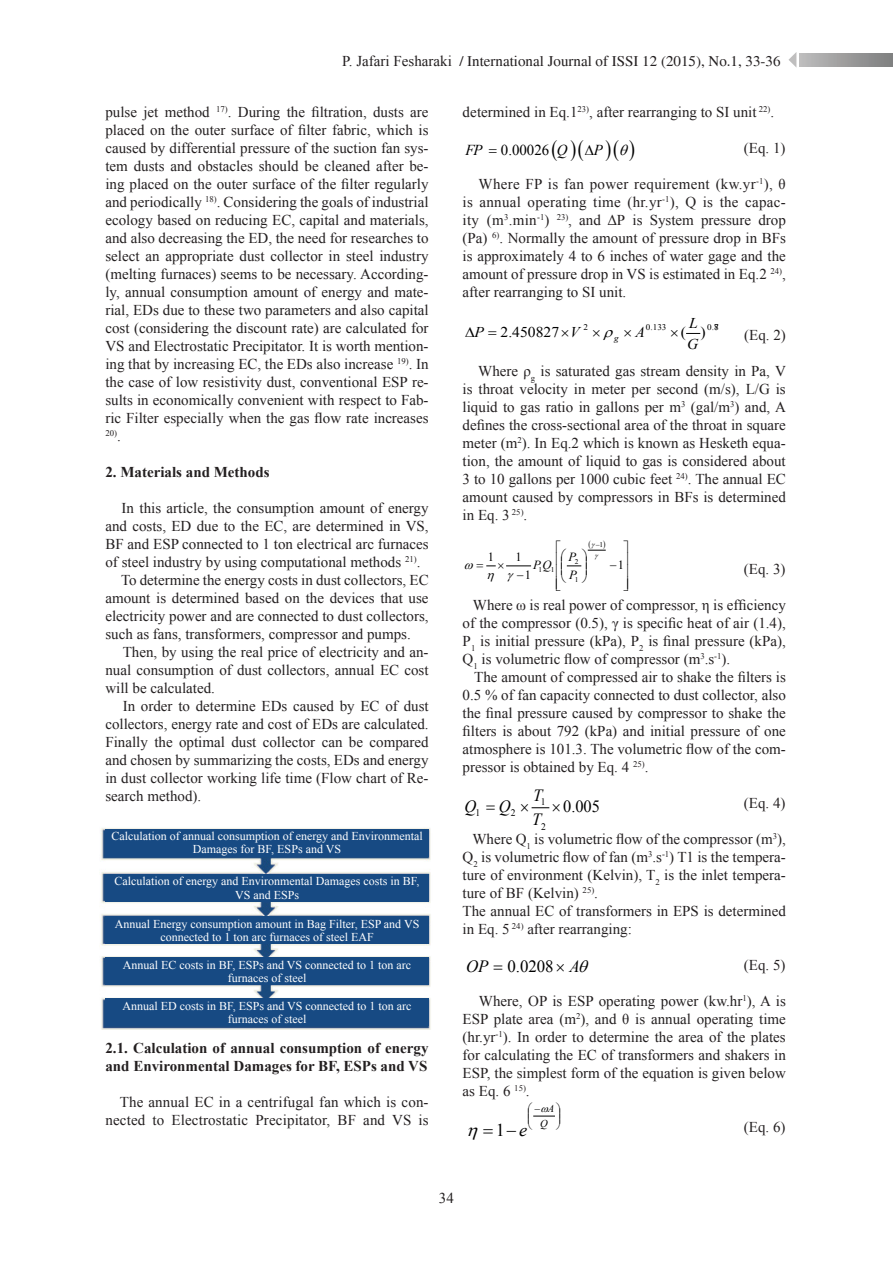
<style>
.page{position:relative;width:893px;height:1263px;background:#fff}
.page>*{position:absolute;margin:0;border:0;box-sizing:border-box;transform-origin:0 0}
.t1{font:18px "Times New Roman";color:#000}
.t2{font:17.1px "Times New Roman";color:#000}
.t3{font:17.1px "Times New Roman";color:#000;scale:.96 1}
.t4{font:italic 17.1px "Times New Roman";color:#000;scale:.96 1}
.t5{font:italic 17.1px "Times New Roman";color:#000}
.t6{font:15.15px "Times New Roman";color:#000}
.t7{font:italic 15.15px "Times New Roman";color:#000}
.t8{font:15px/18px "Times New Roman";color:#231f20;text-align:justify}
.t9{font:15px "Times";color:#231f20}
.t10{font:700 15px/18px "Times New Roman";color:#231f20}
.t11{font:14.85px/11.7px "Times New Roman";color:#000;text-align:center;scale:1.05 1}
.t12{font:italic 14.85px "Times New Roman";color:#000;scale:1.05 1}
.t13{font:12.45px "Times New Roman";color:#000}
.t14{font:italic 12.45px "Times New Roman";color:#000}
.t15{font:12px/13.5px "Times New Roman";color:#fff;text-align:center}
.t16{font:italic 10.5px "Times New Roman";color:#000}
.t17{font:10.05px "Times New Roman";color:#000;scale:.96 1}
.t18{font:8.7px "Times New Roman";color:#000;scale:1.05 1}
.t19{font:8.7px "Times New Roman";color:#231f20}
.t20{font:italic 8.7px "Times New Roman";color:#000;scale:1.05 1}
.t21{font:7.2px "Times New Roman";color:#000}
.s1{font-family:"Times New Roman"}
.s2{font-size:15px}
.s3{font-style:italic}
</style>
<div class="page">
<svg style="left:799px;top:53px;width:94px;height:13px"></svg>
<svg style="left:788px;top:52px;width:8px;height:15px"></svg>
<svg style="left:687px;top:333px;width:13px;height:1px"></svg>
<img style="left:100px;top:828px;width:331px;height:201px">
<div style="left:105px;top:829px;width:324px;height:28px;background:#174a83"></div>
<div style="left:105px;top:874px;width:324px;height:27px;background:#174a83"></div>
<div style="left:105px;top:916px;width:324px;height:28px;background:#174a83"></div>
<div style="left:105px;top:957px;width:324px;height:28px;background:#174a83"></div>
<div style="left:105px;top:998px;width:324px;height:28px;background:#174a83"></div>
<svg style="left:566px;top:549px;width:39px;height:18px"></svg>
<svg style="left:486px;top:565px;width:45px;height:2px"></svg>
<svg style="left:531px;top:807px;width:19px;height:2px"></svg>
<svg style="left:533px;top:1115px;width:22px;height:2px"></svg>
<p class="t9" style="left:342px;top:53px;width:440px"><span class="s1">P. Jafari Fesharaki</span> / International Journal of ISSI 12 (2015), No. , 33-36</p>
<p class="t9" style="left:485px;top:53px;width:302px">International Journal of ISSI, Vol.10 (2013), No.1</p>
<p class="t8" style="left:105px;top:102px;width:325px">pulse jet method <sup>17)</sup>. During the filtration, dusts are placed on the outer surface of filter fabric, which is caused by differential pressure of the suction fan sys&shy;tem dusts and obstacles should be cleaned after be&shy;ing placed on the outer surface of the filter regularly and periodically <sup>18)</sup>. Considering the goals of industrial ecology based on reducing EC, capital and materials, and also decreasing the ED, the need for researches to select an appropriate dust collector in steel industry (melting furnaces) seems to be necessary. According&shy;ly, annual consumption amount of energy and mate&shy;rial, EDs due to these two parameters and also capital cost (considering the discount rate) are calculated for VS and Electrostatic Precipitator. It is worth mention&shy;ing that by increasing EC, the EDs also increase <sup>19)</sup>. In the case of low resistivity dust, conventional ESP re&shy;sults in economically convenient with respect to Fab&shy;ric Filter especially when the gas flow rate increases</p>
<p class="t19" style="left:105px;top:427px;width:17px">20)<span class="s2">.</span></p>
<p class="t10" style="left:105px;top:462px;width:166px">2. Materials and Methods</p>
<p class="t8" style="left:105px;top:498px;width:325px;text-indent:16px">In this article, the consumption amount of energy and costs, ED due to the EC, are determined in VS, BF and ESP connected to 1 ton electrical arc furnaces of steel industry by using computational methods <sup>21)</sup>.</p>
<p class="t8" style="left:105px;top:570px;width:325px;text-indent:16px">To determine the energy costs in dust collectors, EC amount is determined based on the devices that use electricity power and are connected to dust collectors, such as fans, transformers, compressor and pumps.</p>
<p class="t8" style="left:105px;top:642px;width:325px;text-indent:17px">Then, by using the real price of electricity and an&shy;nual consumption of dust collectors, annual EC cost will be calculated.</p>
<p class="t8" style="left:105px;top:696px;width:325px;text-indent:17px">In order to determine EDs caused by EC of dust collectors, energy rate and cost of EDs are calculated.<br>Finally the optimal dust collector can be compared and chosen by summarizing the costs, EDs and energy in dust collector working life time (Flow chart of Re&shy;search method).</p>
<p class="t15" style="left:111px;top:829px;width:313px">Calculation of annual consumption of energy and Environmental<br>Damages for BF, ESPs and VS</p>
<p class="t15" style="left:114px;top:874px;width:307px">Calculation of energy and Environmental Damages costs in BF,<br>VS and ESPs</p>
<p class="t15" style="left:115px;top:917px;width:306px">Annual Energy consumption amount in Bag Filter, ESP and VS connected to 1 ton arc furnaces of steel EAF</p>
<p class="t15" style="left:123px;top:958px;width:290px">Annual EC costs in BF, ESPs and VS connected to 1 ton arc furnaces of steel</p>
<p class="t15" style="left:122px;top:999px;width:291px">Annual ED costs in BF, ESPs and VS connected to 1 ton arc furnaces of steel</p>
<p class="t10" style="left:105px;top:1038px;width:325px">2.1. Calculation of annual consumption of energy and Environmental Damages for BF, ESPs and VS</p>
<p class="t8" style="left:105px;top:1092px;width:325px;text-align:right">The annual EC in a centrifugal fan which is con&shy;nected to Electrostatic Precipitator, BF and VS is</p>
<p class="t8" style="left:463px;top:102px;width:313px">determined in Eq.1<sup>23)</sup>, after rearranging to SI unit <sup>22)</sup>.</p>
<p class="t8" style="left:744px;top:138px;width:43px">(Eq. 1)</p>
<p class="t8" style="left:463px;top:174px;width:325px;text-indent:16px">Where FP is fan power requirement (kw.yr<sup>-1</sup>), θ is annual operating time (hr.yr<sup>-1</sup>), Q is the capac&shy;ity (m<sup>3</sup>.min<sup>-1</sup>) <sup>23)</sup>, and ΔР is System pressure drop (Pa) <sup>6)</sup>. Normally the amount of pressure drop in BFs is approximately 4 to 6 inches of water gage and the amount of pressure drop in VS is estimated in Eq.2 <sup>24)</sup>, after rearranging to SI unit.</p>
<p class="t8" style="left:744px;top:326px;width:43px">(Eq. 2)</p>
<p class="t8" style="left:463px;top:362px;width:325px;text-indent:16px">Where ρ<sub>g</sub> is saturated gas stream density in Pa, V is throat velocity in meter per second (m/s), L/G is liquid to gas ratio in gallons per m<sup>3</sup> (gal/m<sup>3</sup>) and, A defines the cross-sectional area of the throat in square meter (m<sup>2</sup>). In Eq.2 which is known as Hesketh equa&shy;tion, the amount of liquid to gas is considered about 3 to 10 gallons per 1000 cubic feet <sup>24)</sup>. The annual EC amount caused by compressors in BFs is determined in Eq. 3 <sup>25)</sup>.</p>
<p class="t6" style="left:465px;top:139px;width:104px"><span class="s3">FP</span> 0.00026 <span class="s3">Q</span></p>
<p class="t7" style="left:585px;top:139px;width:20px">P∆</p>
<p class="t12" style="left:689px;top:312px;width:10px">L</p>
<p class="t18" style="left:584px;top:322px;width:6px">2</p>
<p class="t18" style="left:646px;top:322px;width:21px">0.133</p>
<p class="t18" style="left:707px;top:322px;width:13px">0.78</p>
<p class="t11" style="left:501px;top:326px;width:57px">2.450827</p>
<p class="t11" style="left:681px;top:326px;width:25px">( )<br><span class="s3">G</span></p>
<p class="t12" style="left:465px;top:322px;width:20px">∆P</p>
<p class="t12" style="left:570px;top:322px;width:11px">V</p>
<p class="t20" style="left:614px;top:332px;width:31px">g <sup>A</sup></p>
<p class="t21" style="left:596px;top:540px;width:9px">−1</p>
<p class="t14" style="left:569px;top:548px;width:9px">P</p>
<p class="t13" style="left:488px;top:549px;width:8px">1</p>
<p class="t13" style="left:515px;top:549px;width:8px">1</p>
<p class="t21" style="left:575px;top:557px;width:5px">2</p>
<p class="t14" style="left:533px;top:556px;width:20px">PQ</p>
<p class="t13" style="left:610px;top:556px;width:16px">−1</p>
<p class="t8" style="left:744px;top:560px;width:43px">(Eq. 3)</p>
<p class="t8" style="left:463px;top:596px;width:325px;text-indent:10px">Where ω is real power of compressor, η is efficiency of the compressor (0.5), γ is specific heat of air (1.4), P<sub>1</sub> is initial pressure (kPa), P<sub>2</sub> is final pressure (kPa), Q<sub>1</sub> is volumetric flow of compressor (m<sup>3</sup>.s<sup>-1</sup>).</p>
<p class="t8" style="left:463px;top:668px;width:325px;text-indent:12px">The amount of compressed air to shake the filters is 0.5 % of fan capacity connected to dust collector, also the final pressure caused by compressor to shake the filters is about 792 (kPa) and initial pressure of one atmosphere is 101.3. The volumetric flow of the com&shy;pressor is obtained by Eq. 4 <sup>25)</sup>.</p>
<p class="t8" style="left:744px;top:794px;width:43px">(Eq. 4)</p>
<p class="t8" style="left:463px;top:830px;width:325px;text-indent:10px">Where Q<sub>1</sub> is volumetric flow of the compressor (m<sup>3</sup>), Q<sub>2</sub> is volumetric flow of fan (m<sup>3</sup>.s<sup>-1</sup>) T1 is the tempera&shy;ture of environment (Kelvin), T<sub>2</sub> is the inlet tempera&shy;ture of BF (Kelvin) <sup>25)</sup>.</p>
<p class="t8" style="left:463px;top:902px;width:325px">The annual EC of transformers in EPS is determined in Eq. 5 <sup>24)</sup> after rearranging:</p>
<p class="t8" style="left:744px;top:956px;width:43px">(Eq. 5)</p>
<p class="t8" style="left:463px;top:992px;width:325px;text-indent:16px">Where, OP is ESP operating power (kw.hr<sup>1</sup>), A is ESP plate area (m<sup>2</sup>), and θ is annual operating time (hr.yr<sup>-1</sup>). In order to determine the area of the plates for calculating the EC of transformers and shakers in ESP, the simplest form of the equation is given below as Eq. 6 <sup>15)</sup>.</p>
<p class="t8" style="left:744px;top:1118px;width:43px">(Eq. 6)</p>
<p class="t21" style="left:539px;top:565px;width:17px">1 1</p>
<p class="t13" style="left:517px;top:566px;width:16px">−1</p>
<p class="t14" style="left:569px;top:566px;width:9px">P</p>
<p class="t21" style="left:575px;top:574px;width:5px">1</p>
<p class="t4" style="left:533px;top:783px;width:11px">T</p>
<p class="t17" style="left:541px;top:795px;width:6px">1</p>
<p class="t4" style="left:465px;top:794px;width:14px">Q</p>
<p class="t4" style="left:499px;top:794px;width:14px">Q</p>
<p class="t3" style="left:563px;top:795px;width:40px">0.005</p>
<p class="t17" style="left:476px;top:806px;width:6px">1</p>
<p class="t17" style="left:511px;top:806px;width:6px">2</p>
<p class="t4" style="left:532px;top:808px;width:11px">T</p>
<p class="t17" style="left:541px;top:819px;width:6px">2</p>
<p class="t5" style="left:466px;top:954px;width:24px">OP</p>
<p class="t5" style="left:569px;top:954px;width:12px">A</p>
<p class="t2" style="left:507px;top:954px;width:48px">0.0208</p>
<p class="t16" style="left:548px;top:1101px;width:8px">A</p>
<p class="t1" style="left:496px;top:1118px;width:33px">1−<span class="s3">e</span></p>
<p class="t16" style="left:540px;top:1116px;width:9px">Q</p>
<p class="t8" style="left:439px;top:1189px;width:16px">34</p>
</div>
